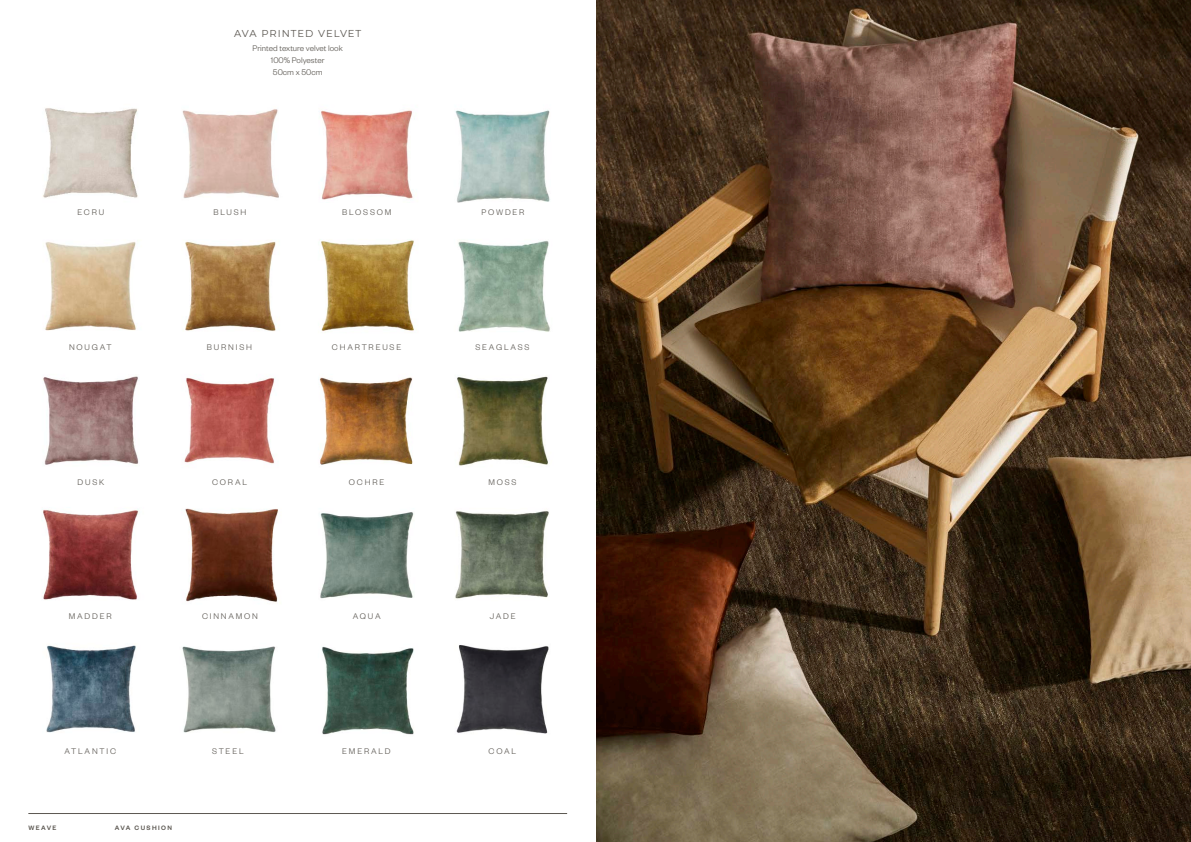
<style>
.page{position:relative;width:1191px;height:842px;background:#fff}
.page>*{position:absolute;margin:0;border:0;box-sizing:border-box;transform-origin:0 0}
.Heading{font:10px "Montserrat";letter-spacing:.1em;color:#5b5751}
.Heading_2{font:300 9px "Founders Grotesk";letter-spacing:.2em;color:#5b5751}
.Body{font:300 9px "Founders Grotesk";color:#5b5751}
.t1{font:500 7px "Founders Grotesk";letter-spacing:.2em;color:#5b5751}
</style>
<div class="page">
<hr style="left:28px;top:813px;width:539px;height:1px;background:#5b5751">
<img style="left:44px;top:241px;width:92px;height:90px">
<img style="left:185px;top:508px;width:93px;height:94px">
<img style="left:319px;top:377px;width:94px;height:88px">
<img style="left:321px;top:110px;width:92px;height:90px">
<img style="left:43px;top:509px;width:96px;height:91px">
<img style="left:184px;top:377px;width:90px;height:87px">
<img style="left:182px;top:646px;width:94px;height:87px">
<img style="left:46px;top:645px;width:90px;height:88px">
<img style="left:320px;top:512px;width:94px;height:87px">
<img style="left:455px;top:511px;width:94px;height:88px">
<img style="left:456px;top:645px;width:93px;height:89px">
<img style="left:322px;top:646px;width:92px;height:89px">
<img style="left:43px;top:376px;width:96px;height:89px">
<img style="left:182px;top:109px;width:97px;height:89px">
<img style="left:455px;top:110px;width:95px;height:93px">
<img style="left:458px;top:241px;width:92px;height:91px">
<img style="left:185px;top:241px;width:91px;height:90px">
<img style="left:457px;top:376px;width:91px;height:90px">
<img style="left:321px;top:240px;width:94px;height:91px">
<img style="left:43px;top:108px;width:95px;height:90px">
<img style="left:597px;top:0;width:594px;height:842px">
<p class="Heading" style="left:234px;top:27px;width:129px">AVA PRINTED VELVET</p>
<p class="Body" style="left:252px;top:43px;width:92px">Printed texture velvet look</p>
<p class="Body" style="left:271px;top:55px;width:55px">100% Polyester</p>
<p class="Body" style="left:273px;top:67px;width:51px">50cm x 50cm</p>
<p class="Heading_2" style="left:78px;top:207px;width:28px">ECRU</p>
<p class="Heading_2" style="left:342px;top:206px;width:51px">BLOSSOM</p>
<p class="Heading_2" style="left:213px;top:206px;width:35px">BLUSH</p>
<p class="Heading_2" style="left:481px;top:207px;width:45px">POWDER</p>
<p class="Heading_2" style="left:69px;top:341px;width:44px">NOUGAT</p>
<p class="Heading_2" style="left:207px;top:341px;width:46px">BURNISH</p>
<p class="Heading_2" style="left:332px;top:341px;width:71px">CHARTREUSE</p>
<p class="Heading_2" style="left:475px;top:341px;width:55px">SEAGLASS</p>
<p class="Heading_2" style="left:78px;top:476px;width:28px">DUSK</p>
<p class="Heading_2" style="left:212px;top:476px;width:36px">CORAL</p>
<p class="Heading_2" style="left:349px;top:476px;width:37px">OCHRE</p>
<p class="Heading_2" style="left:488px;top:476px;width:30px">MOSS</p>
<p class="Heading_2" style="left:69px;top:610px;width:44px">MADDER</p>
<p class="Heading_2" style="left:353px;top:610px;width:29px">AQUA</p>
<p class="Heading_2" style="left:202px;top:610px;width:57px">CINNAMON</p>
<p class="Heading_2" style="left:490px;top:610px;width:27px">JADE</p>
<p class="Heading_2" style="left:65px;top:745px;width:53px">ATLANTIC</p>
<p class="Heading_2" style="left:212px;top:745px;width:33px">STEEL</p>
<p class="t1" style="left:28px;top:823px;width:30px">WEAVE</p>
<p class="t1" style="left:115px;top:823px;width:59px">AVA CUSHION</p>
<p class="Heading_2" style="left:342px;top:745px;width:50px">EMERALD</p>
<p class="Heading_2" style="left:488px;top:745px;width:29px">COAL</p>
</div>
